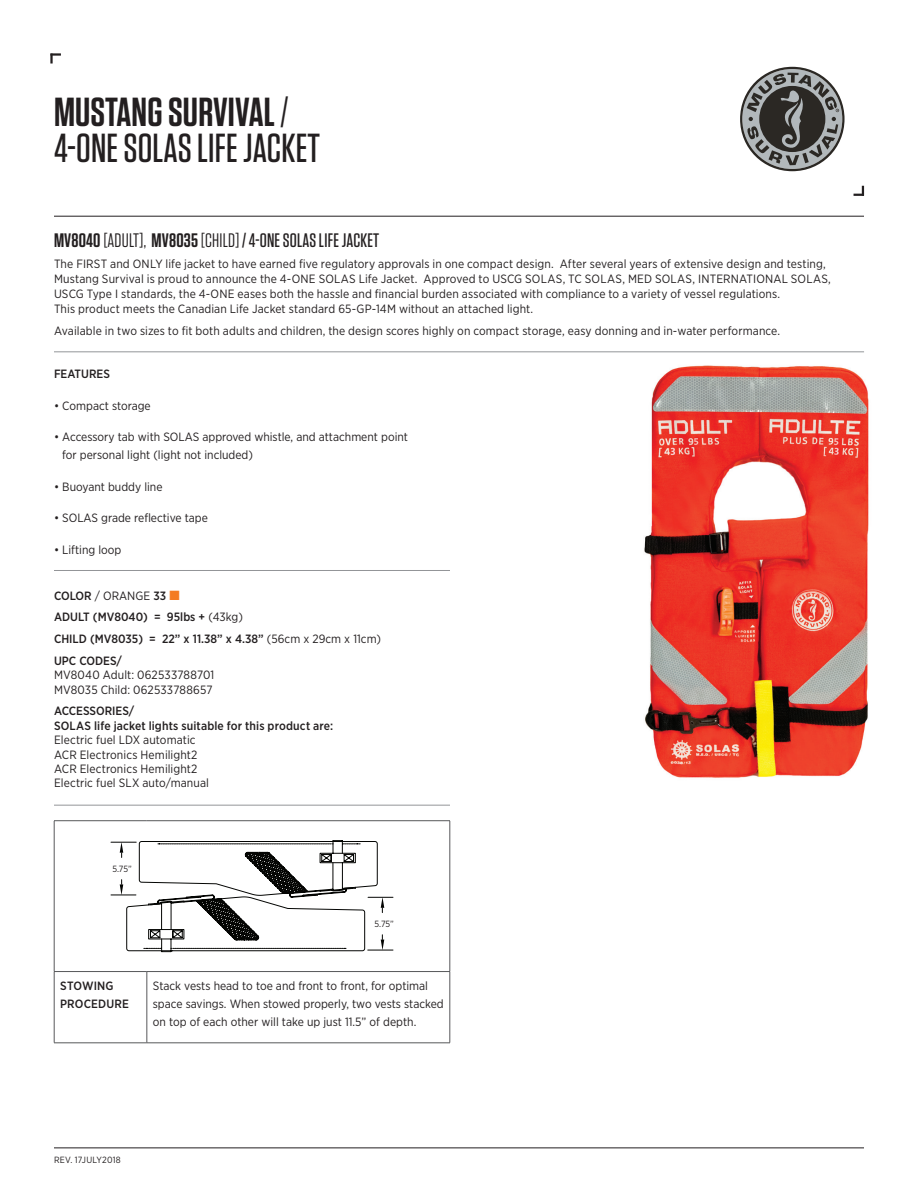
<style>
.page{position:relative;width:918px;height:1188px;background:#fff}
.page>*{position:absolute;margin:0;border:0;box-sizing:border-box;transform-origin:0 0}
.t1{font:500 40.5px/36px "Tungsten";letter-spacing:.005em;color:#231f20}
.t2{font:500 19.5px "Tungsten";letter-spacing:.01em;color:#231f20}
.t3{font:12px/14.4px "Gotham Narrow";letter-spacing:.005em;color:#231f20}
.t4{font:500 12px/21.8px "Gotham Narrow";color:#231f20}
.t5{font:9px "Gotham Narrow";letter-spacing:.02em;color:#231f20}
.s1{font-weight:600}
.s2{font-weight:400}
.s3{color:#f47b21}
</style>
<div class="page">
<img style="left:644px;top:365px;width:225px;height:413px">
<hr style="left:54px;top:820px;width:93px;height:1px;background:#57585a">
<hr style="left:54px;top:821px;width:1px;height:150px;background:#57585a">
<hr style="left:147px;top:820px;width:303px;height:1px;background:#57585a">
<hr style="left:450px;top:821px;width:1px;height:150px;background:#57585a">
<hr style="left:54px;top:971px;width:93px;height:1px;background:#57585a">
<hr style="left:54px;top:972px;width:1px;height:71px;background:#57585a">
<hr style="left:147px;top:971px;width:303px;height:1px;background:#57585a">
<hr style="left:147px;top:972px;width:1px;height:71px;background:#57585a">
<hr style="left:450px;top:972px;width:1px;height:71px;background:#57585a">
<hr style="left:54px;top:1043px;width:93px;height:1px;background:#57585a">
<hr style="left:147px;top:1043px;width:303px;height:1px;background:#57585a">
<svg style="left:110px;top:840px;width:284px;height:112px"></svg>
<svg style="left:740px;top:67px;width:105px;height:104px"></svg>
<hr style="left:54px;top:216px;width:810px;height:1px;background:#231f20">
<svg style="left:50px;top:53px;width:11px;height:11px"></svg>
<svg style="left:854px;top:186px;width:10px;height:10px"></svg>
<hr style="left:54px;top:1148px;width:810px;height:1px;background:#231f20">
<hr style="left:54px;top:351px;width:810px;height:1px;background:#939598">
<hr style="left:54px;top:570px;width:396px;height:1px;background:#939598">
<hr style="left:54px;top:805px;width:396px;height:1px;background:#939598">
<h1 class="t1" style="left:54px;top:94px;width:267px"><span class="s1">MUSTANG SURVIVAL</span> <span class="s2">/<br></span>4-ONE SOLAS LIFE JACKET</h1>
<h2 class="t2" style="left:54px;top:230px;width:327px"><span class="s1">MV8040</span> <span class="s2">[ADULT],</span> <span class="s1">MV8035</span> <span class="s2">[CHILD]</span> / 4-ONE SOLAS LIFE JACKET</h2>
<p class="t3" style="left:54px;top:256px;width:778px;line-height:15px">The FIRST and ONLY life jacket to have earned five regulatory approvals in one compact design. After several years of extensive design and testing, Mustang Survival is proud to announce the 4-ONE SOLAS Life Jacket. Approved to USCG SOLAS, TC SOLAS, MED SOLAS, INTERNATIONAL SOLAS, USCG Type I standards, the 4-ONE eases both the hassle and financial burden associated with compliance to a variety of vessel regulations.<br>This product meets the Canadian Life Jacket standard 65-GP-14M without an attached light.</p>
<p class="t3" style="left:54px;top:323px;width:728px">Available in two sizes to fit both adults and children, the design scores highly on compact storage, easy donning and in-water performance.</p>
<p class="t4" style="left:54px;top:363px;width:57px">FEATURES</p>
<p class="t3" style="left:54px;top:398px;width:98px">• Compact storage</p>
<p class="t3" style="left:62px;top:428px;width:347px;line-height:18px;text-indent:-8px">• Accessory tab with SOLAS approved whistle, and attachment point for personal light (light not included)</p>
<p class="t3" style="left:54px;top:479px;width:110px">• Buoyant buddy line</p>
<p class="t3" style="left:54px;top:510px;width:155px">• SOLAS grade reflective tape</p>
<p class="t3" style="left:54px;top:542px;width:69px">• Lifting loop</p>
<p class="t4" style="left:54px;top:584px;width:329px">COLOR <span class="s2">/ ORANGE</span> 33 <span class="s3">■<br></span>ADULT (MV8040) = 95lbs + <span class="s2">(43kg)<br></span>CHILD (MV8035) = 22” x 11.38” x 4.38” <span class="s2">(56cm x 29cm x 11cm)<br></span>UPC CODES/</p>
<p class="t3" style="left:54px;top:668px;width:162px">MV8040 Adult: 062533788701<br>MV8035 Child: 062533788657</p>
<p class="t4" style="left:54px;top:704px;width:281px;line-height:14.4px">ACCESSORIES/<br>SOLAS life jacket lights suitable for this product are:</p>
<p class="t3" style="left:54px;top:732px;width:157px">Electric fuel LDX automatic<br>ACR Electronics Hemilight2<br>ACR Electronics Hemilight2<br>Electric fuel SLX auto/manual</p>
<p class="t5" style="left:112px;top:863px;width:21px">5.75”</p>
<p class="t5" style="left:375px;top:918px;width:21px">5.75”</p>
<p class="t4" style="left:60px;top:977px;width:70px;line-height:18px">STOWING<br>PROCEDURE</p>
<p class="t3" style="left:153px;top:977px;width:292px;line-height:18px">Stack vests head to toe and front to front, for optimal space savings. When stowed properly, two vests stacked on top of each other will take up just 11.5” of depth.</p>
<p class="t5" style="left:54px;top:1154px;width:68px">REV. 17JULY2018</p>
</div>
